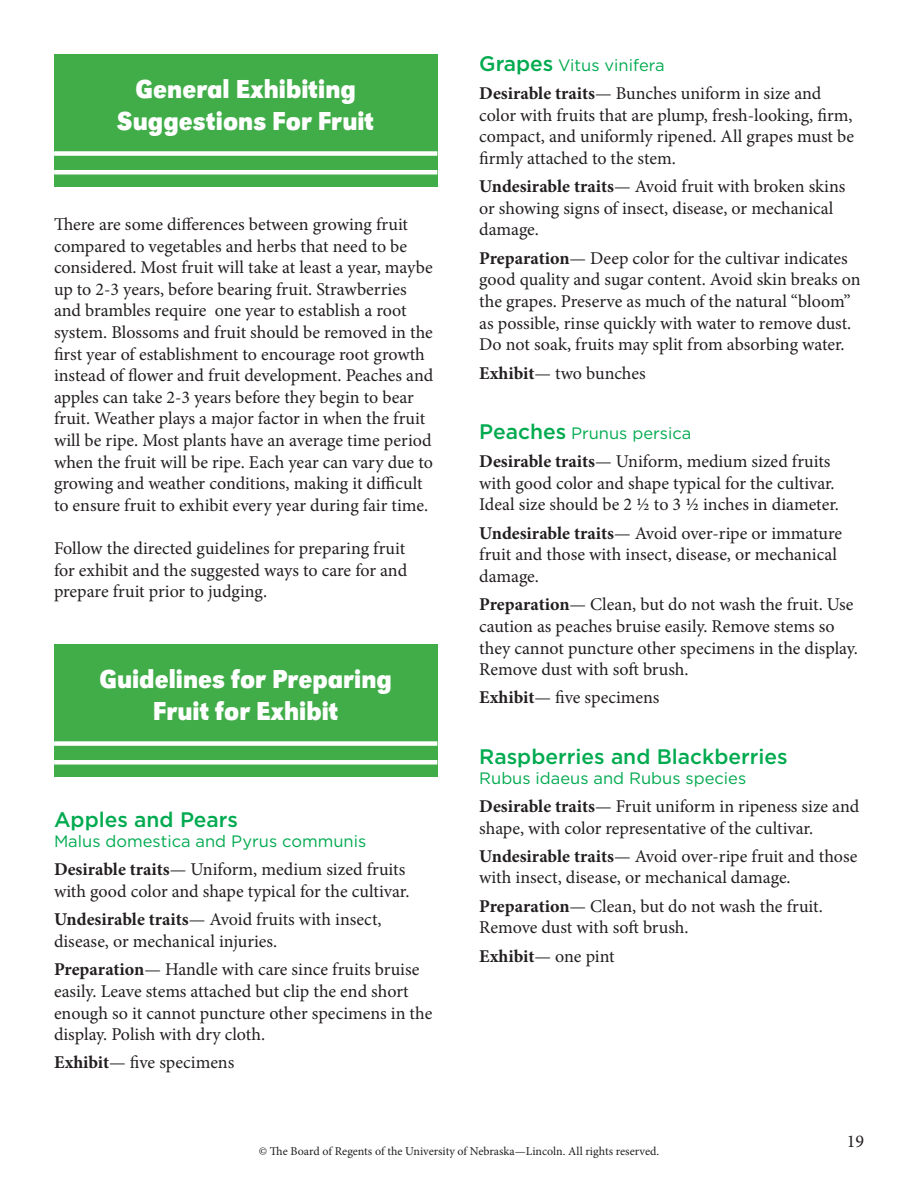
<style>
.page{position:relative;width:918px;height:1188px;background:#fff}
.page>*{position:absolute;margin:0;border:0;box-sizing:border-box;transform-origin:0 0}
.t1{font:700 27px "URW Grotesk";color:#fff;scale:.9 1}
.t2{font:500 21px "Gotham";color:#00aa4f}
.t3{font:18px/21.6px "Minion Pro";color:#231f20}
.t4{font:16.5px "Gotham";color:#00aa4f}
.t5{font:12px "Minion Pro";color:#231f20}
.s1{font-weight:700}
.s2{font-weight:500;font-size:21px}
</style>
<div class="page">
<div style="left:54px;top:54px;width:383px;height:133px;background:#41ad49"></div>
<div style="left:54px;top:151px;width:383px;height:5px;background:#fff"></div>
<hr style="left:54px;top:170px;width:383px;height:4px;background:#fff">
<div style="left:54px;top:644px;width:383px;height:133px;background:#41ad49"></div>
<div style="left:54px;top:741px;width:383px;height:5px;background:#fff"></div>
<div style="left:54px;top:760px;width:383px;height:5px;background:#fff"></div>
<p class="t1" style="left:135px;top:73px;width:247px">General Exhibiting</p>
<p class="t1" style="left:117px;top:105px;width:287px">Suggestions For Fruit</p>
<p class="t3" style="left:54px;top:214px;width:381px">There are some differences between growing fruit compared to vegetables and herbs that need to be considered. Most fruit will take at least a year, maybe up to 2-3 years, before bearing fruit. Strawberries and brambles require one year to establish a root system. Blossoms and fruit should be removed in the first year of establishment to encourage root growth instead of flower and fruit development. Peaches and apples can take 2-3 years before they begin to bear fruit. Weather plays a major factor in when the fruit will be ripe. Most plants have an average time period when the fruit will be ripe. Each year can vary due to growing and weather conditions, making it difficult to ensure fruit to exhibit every year during fair time.</p>
<p class="t3" style="left:54px;top:538px;width:355px;text-align:justify">Follow the directed guidelines for preparing fruit for exhibit and the suggested ways to care for and prepare fruit prior to judging.</p>
<p class="t1" style="left:99px;top:663px;width:327px">Guidelines for Preparing</p>
<p class="t1" style="left:153px;top:695px;width:208px">Fruit for Exhibit</p>
<p class="t2" style="left:54px;top:806px;width:186px">Apples and Pears</p>
<p class="t4" style="left:54px;top:831px;width:314px">Malus domestica and Pyrus communis</p>
<p class="t3" style="left:54px;top:859px;width:357px"><span class="s1">Desirable traits</span>— Uniform, medium sized fruits with good color and shape typical for the cultivar.</p>
<p class="t3" style="left:54px;top:909px;width:329px"><span class="s1">Undesirable traits</span>— Avoid fruits with insect, disease, or mechanical injuries.</p>
<p class="t3" style="left:54px;top:959px;width:380px"><span class="s1">Preparation</span>— Handle with care since fruits bruise easily. Leave stems attached but clip the end short enough so it cannot puncture other specimens in the display. Polish with dry cloth.</p>
<p class="t3" style="left:54px;top:1052px;width:182px"><span class="s1">Exhibit</span>— five specimens</p>
<p class="t4" style="left:479px;top:54px;width:187px"><span class="s2">Grapes</span> Vitus vinifera</p>
<p class="t3" style="left:479px;top:83px;width:376px"><span class="s1">Desirable traits</span>— Bunches uniform in size and color with fruits that are plump, fresh-looking, firm, compact, and uniformly ripened. All grapes must be firmly attached to the stem.</p>
<p class="t3" style="left:479px;top:176px;width:368px"><span class="s1">Undesirable traits</span>— Avoid fruit with broken skins or showing signs of insect, disease, or mechanical damage.</p>
<p class="t3" style="left:479px;top:247px;width:383px"><span class="s1">Preparation</span>— Deep color for the cultivar indicates good quality and sugar content. Avoid skin breaks on the grapes. Preserve as much of the natural “bloom” as possible, rinse quickly with water to remove dust.<br>Do not soak, fruits may split from absorbing water.</p>
<p class="t3" style="left:479px;top:362px;width:168px"><span class="s1">Exhibit</span>— two bunches</p>
<p class="t4" style="left:479px;top:422px;width:214px"><span class="s2">Peaches</span> Prunus persica</p>
<p class="t3" style="left:479px;top:451px;width:361px"><span class="s1">Desirable traits</span>— Uniform, medium sized fruits with good color and shape typical for the cultivar.<br>Ideal size should be 2 ½ to 3 ½ inches in diameter.</p>
<p class="t3" style="left:479px;top:522px;width:364px"><span class="s1">Undesirable traits</span>— Avoid over-ripe or immature fruit and those with insect, disease, or mechanical damage.</p>
<p class="t3" style="left:479px;top:594px;width:380px"><span class="s1">Preparation</span>— Clean, but do not wash the fruit. Use caution as peaches bruise easily. Remove stems so they cannot puncture other specimens in the display.<br>Remove dust with soft brush.</p>
<p class="t3" style="left:479px;top:687px;width:182px"><span class="s1">Exhibit</span>— five specimens</p>
<p class="t2" style="left:479px;top:743px;width:310px">Raspberries and Blackberries</p>
<p class="t4" style="left:479px;top:767px;width:269px">Rubus idaeus and Rubus species</p>
<p class="t3" style="left:479px;top:795px;width:382px"><span class="s1">Desirable traits</span>— Fruit uniform in ripeness size and shape, with color representative of the cultivar.</p>
<p class="t3" style="left:479px;top:845px;width:380px"><span class="s1">Undesirable traits</span>— Avoid over-ripe fruit and those with insect, disease, or mechanical damage.</p>
<p class="t3" style="left:479px;top:895px;width:345px"><span class="s1">Preparation</span>— Clean, but do not wash the fruit.<br>Remove dust with soft brush.</p>
<p class="t3" style="left:479px;top:945px;width:137px"><span class="s1">Exhibit</span>— one pint</p>
<p class="t5" style="left:259px;top:1143px;width:402px">© The Board of Regents of the University of Nebraska—Lincoln. All rights reserved.</p>
<p class="t3" style="left:847px;top:1131px;width:19px">19</p>
</div>
